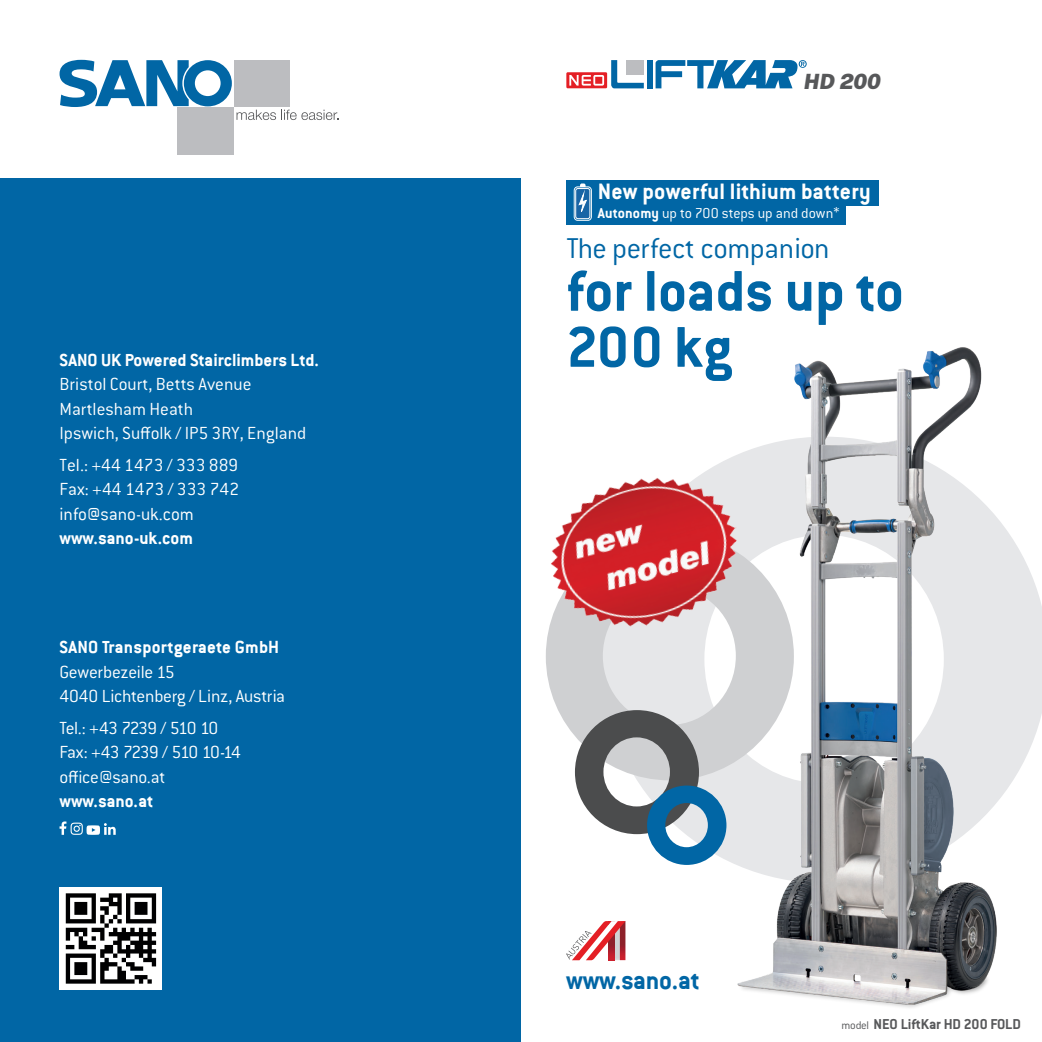
<style>
.page{position:relative;width:1042px;height:1042px;background:#fff}
.page>*{position:absolute;margin:0;border:0;box-sizing:border-box;transform-origin:0 0}
.t1{font:700 63px/56px "Conduit ITC Pro";color:#0166a5}
.t2{font:300 31.5px "Conduit ITC Pro";letter-spacing:-.015em;color:#0166a5}
.t3{font:700 28px "Conduit ITC";letter-spacing:-.01em;color:#0166a5}
.t4{font:700 24.5px "Conduit ITC Pro";letter-spacing:.01em;color:#fff}
.t5{font:italic 900 21px "Public Sans";color:#57585a}
.t6{font:300 19.25px "Conduit ITC Pro";color:#fff}
.t7{font:700 19.25px "Conduit ITC";color:#fff}
.t8{font:300 19.25px "Conduit ITC Pro";letter-spacing:-.065em;color:#fff}
.t9{font:300 19.25px "Conduit ITC";color:#fff}
.t10{font:300 19.25px "Conduit ITC Pro";letter-spacing:-.02em;color:#fff}
.t11{font:300 15.75px "Conduit ITC Pro";letter-spacing:-.01em;color:#fff}
.t12{font:700 15.75px "Conduit ITC Pro";letter-spacing:-.005em;color:#57585a}
.s1{font-weight:700}
.s2{font-weight:300;font-size:12.25px}
</style>
<div class="page">
<div style="left:0;top:179px;width:521px;height:863px;background:#0166a5"></div>
<div style="left:177px;top:107px;width:57px;height:48px;background:#bcbdc0"></div>
<svg style="left:60px;top:60px;width:278px;height:60px"></svg>
<svg style="left:60px;top:821px;width:56px;height:14px"></svg>
<div style="left:60px;top:887px;width:102px;height:103px;background:#fff"></div>
<svg style="left:66px;top:893px;width:90px;height:90px"></svg>
<svg style="left:566px;top:60px;width:78px;height:28px"></svg>
<div style="left:647px;top:60px;width:6px;height:28px;background:#0166a5"></div>
<svg style="left:655px;top:60px;width:151px;height:28px"></svg>
<div style="left:626px;top:60px;width:18px;height:15px;background:#bcbdc0"></div>
<div style="left:566px;top:203px;width:279px;height:21px;background:#0166a5"></div>
<div style="left:566px;top:181px;width:312px;height:25px;background:#0166a5"></div>
<svg style="left:574px;top:183px;width:18px;height:38px"></svg>
<svg style="left:566px;top:921px;width:59px;height:39px"></svg>
<svg style="left:1022px;top:555px;width:20px;height:209px;fill:#e6e7e9"></svg>
<svg style="left:546px;top:647px;width:158px;height:89px;background:#dfdfe1"></svg>
<svg style="left:575px;top:710px;width:129px;height:155px"></svg>
<img style="left:704px;top:347px;width:318px;height:661px">
<img style="left:546px;top:456px;width:209px;height:191px">
<p class="t7" style="left:60px;top:348px;width:261px">SANO UK Powered Stairclimbers Ltd.</p>
<p class="t6" style="left:60px;top:374px;width:193px">Bristol Court, Betts Avenue</p>
<p class="t6" style="left:60px;top:398px;width:135px">Martlesham Heath</p>
<p class="t6" style="left:60px;top:423px;width:248px">Ipswich, Suffolk / IP5 3RY, England</p>
<p class="t6" style="left:60px;top:454px;width:180px">Tel.: +44 1473 / 333 889</p>
<p class="t6" style="left:60px;top:479px;width:181px">Fax: +44 1473 / 333 742</p>
<p class="t9" style="left:60px;top:503px;width:136px">info@sano-uk.com</p>
<p class="t7" style="left:60px;top:527px;width:135px">www.sano-uk.com</p>
<p class="t7" style="left:60px;top:636px;width:221px">SANO Transportgeraete GmbH</p>
<p class="t10" style="left:60px;top:661px;width:117px">Gewerbezeile 15</p>
<p class="t6" style="left:60px;top:686px;width:227px">4040 Lichtenberg / Linz, Austria</p>
<p class="t8" style="left:60px;top:717px;width:160px">Tel.: +43 7239 / 510 10</p>
<p class="t8" style="left:60px;top:742px;width:183px">Fax: +43 7239 / 510 10-14</p>
<p class="t6" style="left:60px;top:766px;width:107px">office@sano.at</p>
<p class="t7" style="left:60px;top:790px;width:95px">www.sano.at</p>
<p class="t5" style="left:804px;top:64px;width:79px">HD 200</p>
<p class="t4" style="left:598px;top:177px;width:274px">New powerful lithium battery</p>
<p class="t11" style="left:598px;top:204px;width:243px"><span class="s1">Autonomy</span> up to 700 steps up and down*</p>
<p class="t2" style="left:566px;top:231px;width:265px">The perfect companion</p>
<p class="t1" style="left:566px;top:262px;width:339px">for loads up to<br>200 kg</p>
<p class="t3" style="left:566px;top:964px;width:135px">www.sano.at</p>
<p class="t12" style="left:841px;top:1014px;width:181px"><span class="s2">model</span> NEO LiftKar HD 200 FOLD</p>
</div>
